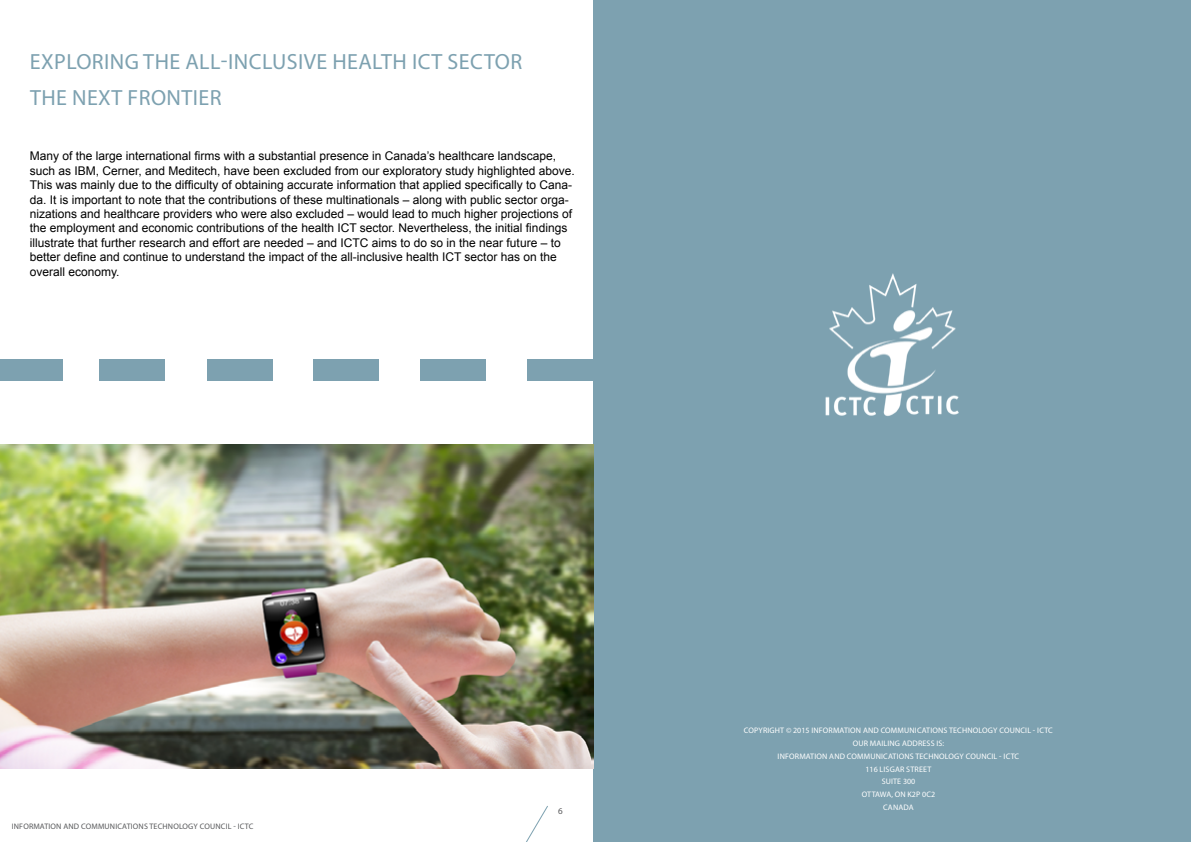
<style>
.page{position:relative;width:1191px;height:842px;background:#fff}
.page>*{position:absolute;margin:0;border:0;box-sizing:border-box;transform-origin:0 0}
.t1{font:22px/36.4px "Myriad Pro";letter-spacing:.02em;color:#7da1b0}
.t2{font:12px/14.4px "Arial";color:#000}
.t3{font:9px "Myriad Pro";color:#58595b}
.t4{font:8px/12.9px "Myriad Pro";letter-spacing:.02em;color:#fff;text-align:center}
.t5{font:8px "Myriad Pro";letter-spacing:.02em;color:#58595b}
</style>
<div class="page">
<div style="left:593px;top:0;width:598px;height:842px;background:#7da1b0"></div>
<img style="left:825px;top:274px;width:134px;height:142px">
<svg style="left:526px;top:806px;width:22px;height:36px"></svg>
<div style="left:527px;top:359px;width:66px;height:22px;background:#7da1b0"></div>
<div style="left:420px;top:359px;width:66px;height:22px;background:#7da1b0"></div>
<div style="left:314px;top:359px;width:65px;height:22px;background:#7da1b0"></div>
<div style="left:207px;top:359px;width:65px;height:22px;background:#7da1b0"></div>
<div style="left:99px;top:359px;width:65px;height:22px;background:#7da1b0"></div>
<div style="left:0;top:359px;width:62px;height:22px;background:#7da1b0"></div>
<img style="left:0;top:445px;width:593px;height:324px">
<h1 class="t1" style="left:30px;top:43px;width:494px">EXPLORING THE ALL-INCLUSIVE HEALTH ICT SECTOR<br>THE NEXT FRONTI ER</h1>
<p class="t2" style="left:30px;top:149px;width:546px">Many of the large international firms with a substantial presence in Canada’s healthcare landscape, such as IBM, Cerner, and Meditech, have been excluded from our exploratory study highlighted above.<br>This was mainly due to the difficulty of obtaining accurate information that applied specifically to Cana&shy;da. It is important to note that the contributions of these multinationals – along with public sector orga&shy;nizations and healthcare providers who were also excluded – would lead to much higher projections of the employment and economic contributions of the health ICT sector. Nevertheless, the initial findings illustrate that further research and effort are needed – and ICTC aims to do so in the near future – to better define and continue to understand the impact of the all-inclusive health ICT sector has on the overall economy.</p>
<p class="t5" style="left:12px;top:822px;width:242px">INFORMATION AND COMMUNICATIONS TECHNOLOGY COUNCIL - ICTC</p>
<p class="t3" style="left:558px;top:805px;width:6px">6</p>
<p class="t4" style="left:744px;top:724px;width:310px">COPYRIGHT © 2015 INFORMATION AND COMMUNICATIONS TECHNOLOGY COUNCIL - ICTC<br>OUR MAILING ADDRESS IS:<br>INFORMATION AND COMMUNICATIONS TECHNOLOGY COUNCIL - ICTC<br>116 LISGAR STREET<br>SUITE 300<br>OTTAWA, ON K2P 0C2<br>CANADA</p>
</div>
